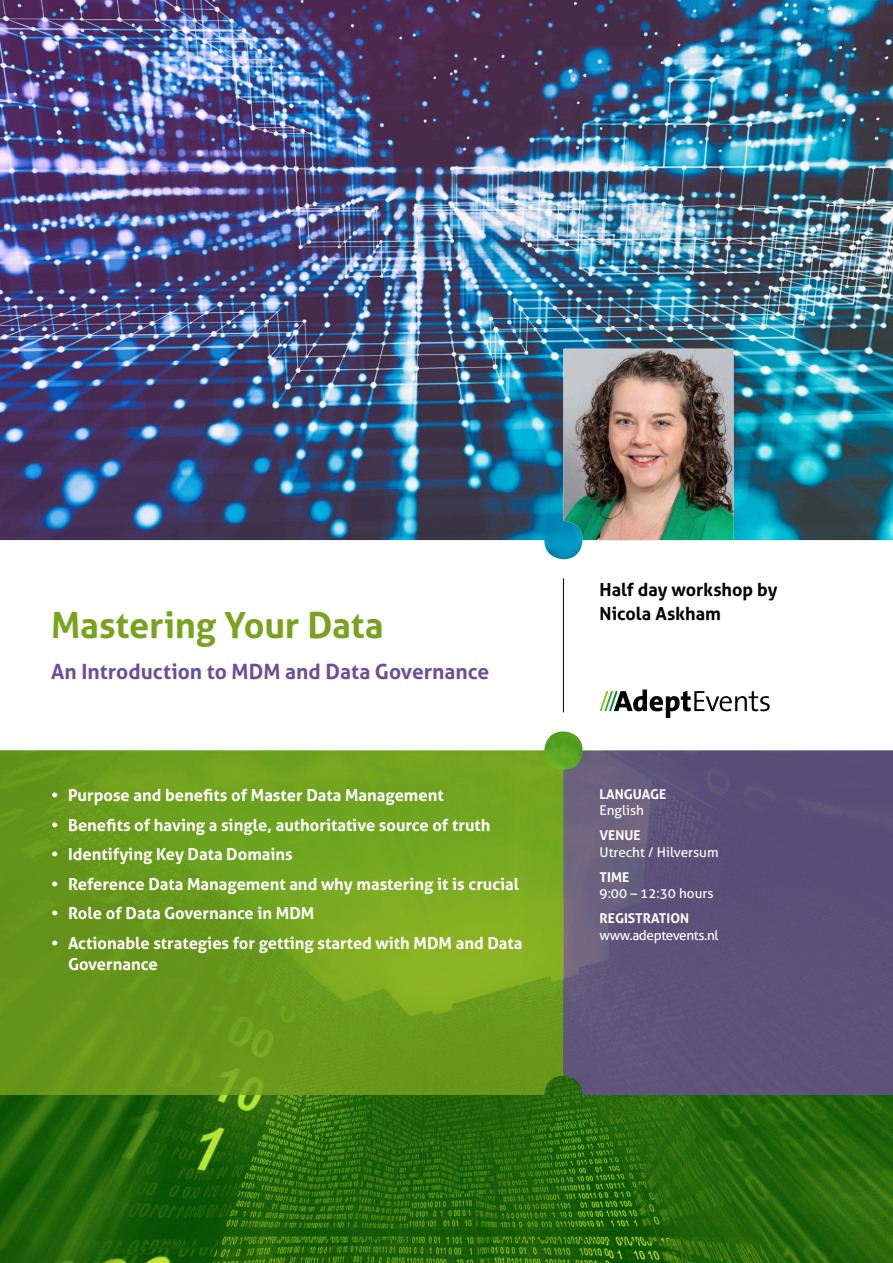
<style>
.page{position:relative;width:893px;height:1263px;background:#fff}
.page>*{position:absolute;margin:0;border:0;box-sizing:border-box;transform-origin:0 0}
.t1{font:700 36px "Aller";letter-spacing:-.005em;color:#79a31e}
.t2{font:700 21px "Aller";color:#6d4f95}
.t3{font:700 18px/24px "Aller";color:#000}
.t4{font:700 16.5px/21px "Aller";color:#fff}
.t5{font:13.5px "Aller";color:#fff}
.t6{font:700 13.5px "Aller";color:#fff}
.t7{font:13.5px "Aller";letter-spacing:-.025em;color:#fff}
</style>
<div class="page">
<img style="left:0;top:0;width:893px;height:540px">
<img style="left:0;top:1095px;width:893px;height:168px">
<svg style="left:0;top:540px;width:563px;height:210px"></svg>
<svg style="left:563px;top:540px;width:330px;height:210px"></svg>
<svg style="left:600px;top:689px;width:170px;height:29px"></svg>
<hr style="left:563px;top:578px;width:1px;height:134px;background:#000">
<svg style="left:0;top:750px;width:563px;height:345px;fill:#6b9d1d"></svg>
<svg style="left:563px;top:750px;width:330px;height:345px;fill:#5b5178"></svg>
<img style="left:563px;top:349px;width:170px;height:191px">
<h1 class="t1" style="left:51px;top:603px;width:334px">Mastering Your Data</h1>
<p class="t2" style="left:51px;top:659px;width:440px">An Introduction to MDM and Data Governance</p>
<p class="t4" style="left:51px;top:784px;width:394px">• Purpose and benefits of Master Data Management</p>
<p class="t4" style="left:51px;top:814px;width:441px">• Benefits of having a single, authoritative source of truth</p>
<p class="t4" style="left:51px;top:843px;width:243px">• Identifying Key Data Domains</p>
<p class="t4" style="left:51px;top:873px;width:470px">• Reference Data Management and why mastering it is crucial</p>
<p class="t4" style="left:51px;top:902px;width:265px">• Role of Data Governance in MDM</p>
<p class="t4" style="left:68px;top:932px;width:456px;text-indent:-17px">• Actionable strategies for getting started with MDM and Data<br>Governance</p>
<p class="t3" style="left:600px;top:577px;width:179px">Half day workshop by<br>Nicola Askham</p>
<p class="t6" style="left:600px;top:786px;width:68px">LANGUAGE</p>
<p class="t5" style="left:600px;top:802px;width:46px">English</p>
<p class="t6" style="left:600px;top:827px;width:43px">VENUE</p>
<p class="t5" style="left:600px;top:844px;width:120px">Utrecht / Hilversum</p>
<p class="t6" style="left:600px;top:869px;width:31px">TIME</p>
<p class="t5" style="left:600px;top:885px;width:115px">9:00 – 12:30 hours</p>
<p class="t6" style="left:600px;top:910px;width:91px">REGISTRATION</p>
<p class="t7" style="left:600px;top:927px;width:121px">www.adeptevents.nl</p>
</div>
